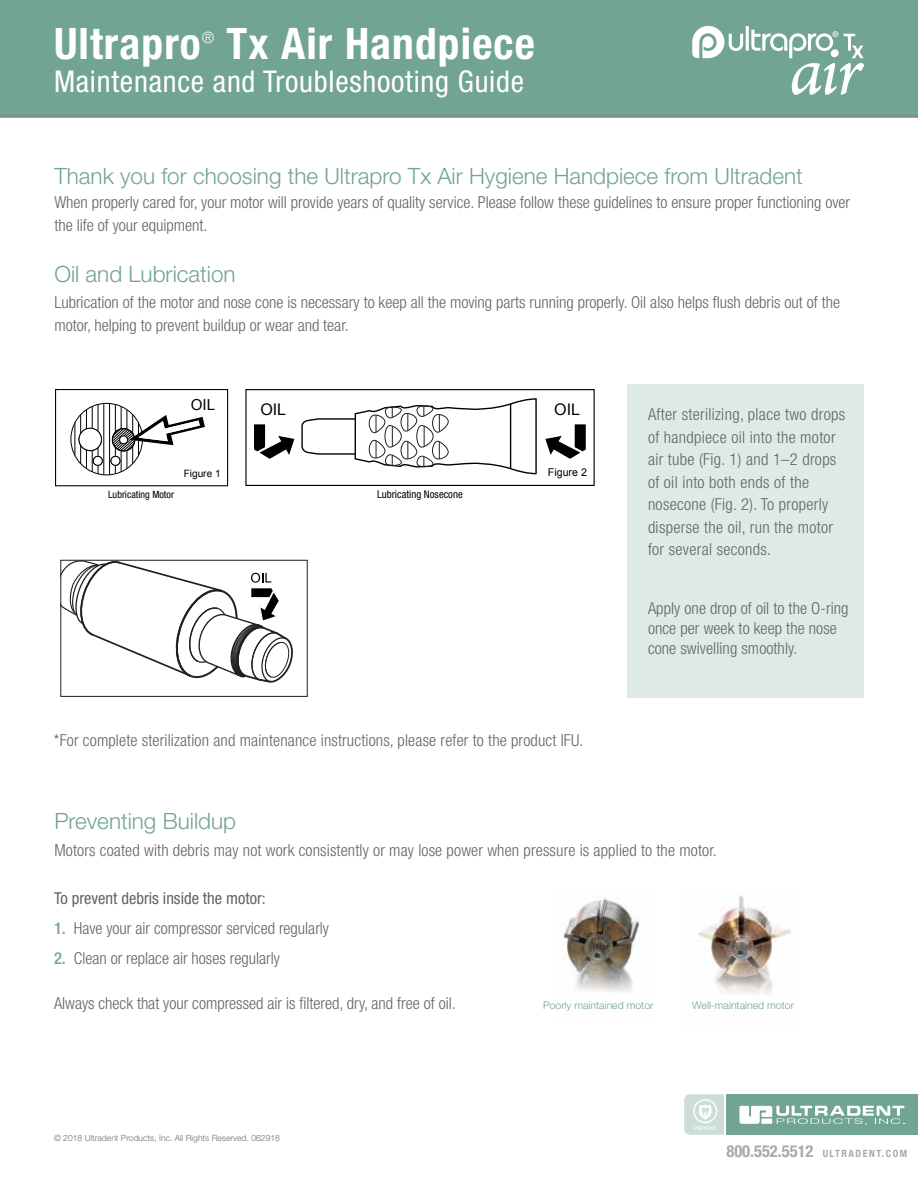
<style>
.page{position:relative;width:918px;height:1188px;background:#fff}
.page>*{position:absolute;margin:0;border:0;box-sizing:border-box;transform-origin:0 0}
.t1{font:700 condensed 43.5px "Helvetica Neue LT Std";letter-spacing:.025em;color:#fff}
.t2{font:condensed 30px "Helvetica Neue LT Std";letter-spacing:.025em;color:#fff}
.t3{font:300 22.5px "Helvetica Neue LT Std";color:#72a492}
.t4{font:300 condensed 16.5px/22.5px "Helvetica Neue LT Std";color:#636466}
.t5{font:300 condensed 16.5px/22.5px "Helvetica Neue LT Std";letter-spacing:.02em;color:#636466}
.t6{font:condensed 16.5px "Helvetica Neue LT Std";color:#636466}
.t7{font:16.05px "Arial";color:#010101}
.t8{font:300 condensed 15.75px "Helvetica Neue LT Std";color:#fff}
.t9{font:15.15px "Arial";color:#010101}
.t10{font:condensed 10.65px "Helvetica Neue LT Std";color:#010101}
.t11{font:10.65px "Arial";color:#010101}
.t12{font:300 10.5px "Helvetica Neue LT Std";color:#72a492}
.t13{font:condensed 10.05px "Helvetica Neue LT Std";color:#010101}
.t14{font:700 condensed 10.05px "Helvetica Neue LT Std";letter-spacing:.15em;color:#a7a9ac}
.t15{font:10.05px "Arial";color:#010101}
.t16{font:300 8.55px "Helvetica Neue LT Std";color:#6d6e71}
.s1{font-weight:500;color:#72a492}
.s2{font-size:16.5px}
</style>
<div class="page">
<div style="left:627px;top:384px;width:237px;height:314px;background:#deeae6"></div>
<div style="left:0;top:0;width:918px;height:116px;background:#72a492"></div>
<svg style="left:692px;top:26px;width:172px;height:69px"></svg>
<div style="left:55px;top:389px;width:173px;height:97px;border:1px solid #010101"></div>
<hr style="left:74px;top:418px;width:1px;height:45px;background:#010101">
<hr style="left:80px;top:412px;width:1px;height:55px;background:#010101">
<hr style="left:86px;top:408px;width:1px;height:63px;background:#010101">
<hr style="left:92px;top:405px;width:1px;height:69px;background:#010101">
<hr style="left:98px;top:403px;width:1px;height:72px;background:#010101">
<hr style="left:103px;top:403px;width:1px;height:72px;background:#010101">
<hr style="left:109px;top:403px;width:1px;height:72px;background:#010101">
<hr style="left:115px;top:403px;width:1px;height:72px;background:#010101">
<hr style="left:121px;top:404px;width:1px;height:71px;background:#010101">
<hr style="left:126px;top:403px;width:1px;height:72px;background:#010101">
<hr style="left:132px;top:403px;width:1px;height:72px;background:#010101">
<hr style="left:138px;top:405px;width:1px;height:70px;background:#010101">
<svg style="left:76px;top:415px;width:129px;height:51px"></svg>
<svg style="left:254px;top:424px;width:40px;height:35px"></svg>
<svg style="left:545px;top:424px;width:41px;height:35px"></svg>
<div style="left:245px;top:389px;width:350px;height:97px;border:1px solid #010101"></div>
<svg style="left:301px;top:398px;width:236px;height:77px"></svg>
<svg style="left:63px;top:562px;width:230px;height:121px"></svg>
<div style="left:61px;top:560px;width:247px;height:137px;border:1px solid #231f20"></div>
<hr style="left:0;top:115px;width:918px;height:3px;background:#878a8f">
<div style="left:726px;top:1094px;width:192px;height:41px;background:#72a492"></div>
<svg style="left:739px;top:1106px;width:165px;height:19px"></svg>
<svg style="left:684px;top:1094px;width:40px;height:41px;background:#d4e3dd"></svg>
<img style="left:698px;top:895px;width:93px;height:99px">
<img style="left:563px;top:898px;width:77px;height:94px">
<h1 class="t1" style="left:54px;top:17px;width:148px">Ultrapro</h1>
<p class="t8" style="left:202px;top:29px;width:14px">®</p>
<h1 class="t1" style="left:226px;top:17px;width:310px">Tx Air Handpiece</h1>
<h2 class="t2" style="left:54px;top:64px;width:472px">Maintenance and Troubleshooting Guide</h2>
<h3 class="t3" style="left:54px;top:162px;width:750px">Thank you for choosing the Ultrapro Tx Air Hygiene Handpiece from Ultradent</h3>
<p class="t4" style="left:54px;top:191px;width:797px">When properly cared for, your motor will provide years of quality service. Please follow these guidelines to ensure proper functioning over the life of your equipment.</p>
<h3 class="t3" style="left:54px;top:261px;width:183px">Oil and Lubrication</h3>
<p class="t4" style="left:54px;top:291px;width:787px">Lubrication of the motor and nose cone is necessary to keep all the moving parts running properly. Oil also helps flush debris out of the motor, helping to prevent buildup or wear and tear.</p>
<p class="t9" style="left:191px;top:394px;width:26px">OIL</p>
<p class="t7" style="left:260px;top:399px;width:27px">OIL</p>
<p class="t7" style="left:554px;top:399px;width:27px">OIL</p>
<p class="t15" style="left:184px;top:467px;width:39px">Figure 1</p>
<p class="t11" style="left:548px;top:465px;width:41px">Figure 2</p>
<p class="t13" style="left:108px;top:488px;width:67px">Lubricating Motor</p>
<p class="t13" style="left:133px;top:493px;width:82px">Lubricating Nosecone</p>
<p class="t10" style="left:377px;top:488px;width:87px">Lubricating Nosecone</p>
<p class="t4" style="left:54px;top:728px;width:531px">*For complete sterilization and maintenance instructions, please refer to the product IFU.</p>
<p class="t5" style="left:648px;top:403px;width:199px">After sterilizing, place two drops of handpiece oil into the motor air tube (Fig. 1) and 1–2 drops of oil into both ends of the nosecone (Fig. 2). To properly disperse the oil, run the motor for several seconds.</p>
<p class="t4" style="left:648px;top:599px;width:202px;line-height:19.8px">Apply one drop of oil to the O-ring once per week to keep the nose cone swivelling smoothly.</p>
<h3 class="t3" style="left:54px;top:807px;width:183px">Preventing Buildup</h3>
<p class="t4" style="left:54px;top:839px;width:664px">Motors coated with debris may not work consistently or may lose power when pressure is applied to the motor.</p>
<p class="t6" style="left:54px;top:889px;width:213px">To prevent debris inside the motor:</p>
<p class="t4" style="left:54px;top:917px;width:277px"><span class="s1">1.</span> Have your air compressor serviced regularly</p>
<p class="t4" style="left:54px;top:947px;width:227px"><span class="s1">2.</span> Clean or replace air hoses regularly</p>
<p class="t4" style="left:54px;top:992px;width:403px">Always check that your compressed air is filtered, dry, and free of oil.</p>
<p class="t16" style="left:54px;top:1133px;width:228px">© 2018 Ultradent Products, Inc. All Rights Reserved. 062918</p>
<p class="t12" style="left:543px;top:999px;width:112px">Poorly maintained motor</p>
<p class="t12" style="left:692px;top:999px;width:103px">Well-maintained motor</p>
<p class="t14" style="left:726px;top:1147px;width:182px"><span class="s2">800.552.5512</span> ULTRADENT.COM</p>
</div>
